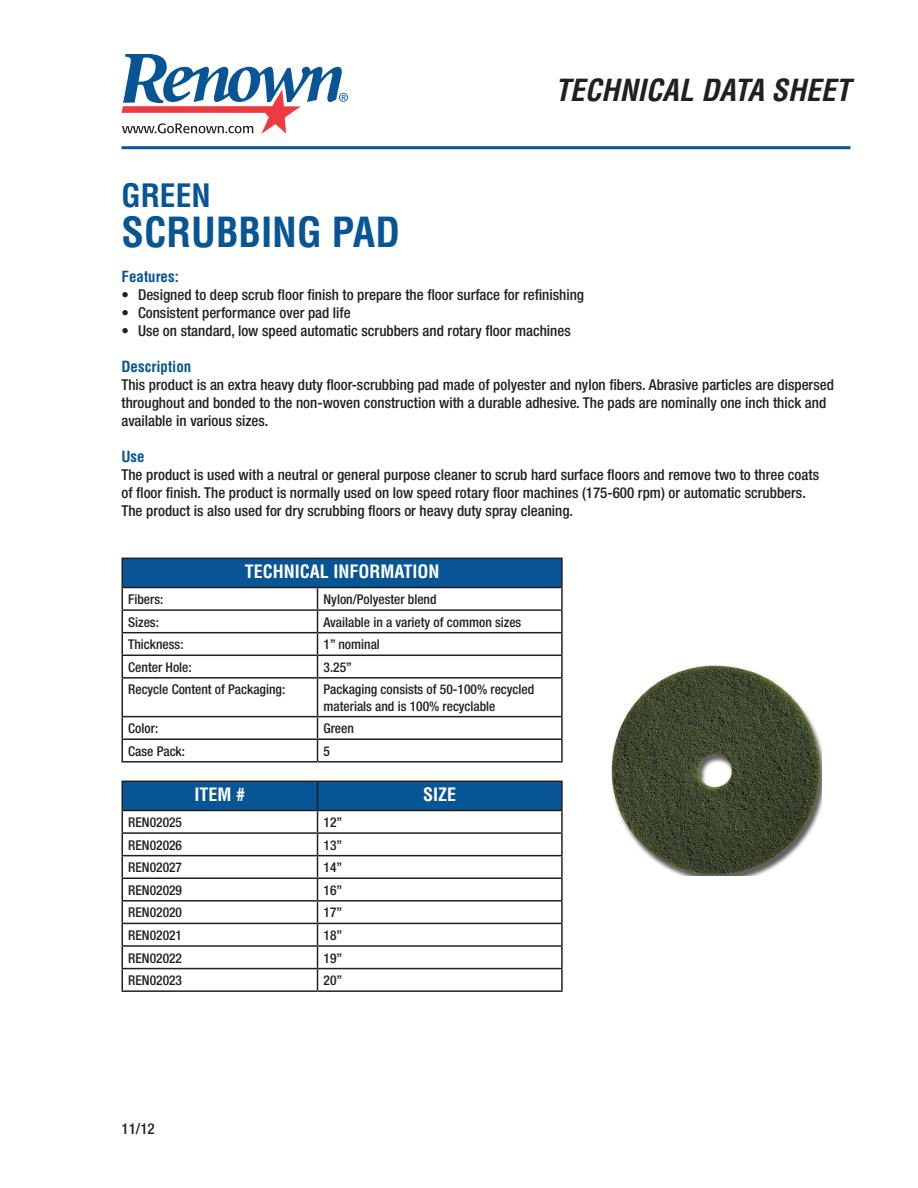
<style>
.page{position:relative;width:918px;height:1188px;background:#fff}
.page>*{position:absolute;margin:0;border:0;box-sizing:border-box;transform-origin:0 0}
.t1{font:700 condensed 40.5px "Helvetica";color:#075595}
.t2{font:700 condensed 31.5px "Helvetica";color:#075595}
.t3{font:italic 700 condensed 29.7px "Helvetica";color:#231f20}
.t4{font:700 condensed 18px "Helvetica";color:#fff}
.t5{font:500 condensed 15px/18px "Helvetica Neue";color:#231f20}
.t6{font:700 condensed 15px "Helvetica";color:#075595}
.t7{font:500 condensed 13.5px/16.2px "Helvetica Neue";color:#231f20}
</style>
<div class="page">
<svg style="left:121px;top:54px;width:227px;height:80px"></svg>
<hr style="left:122px;top:146px;width:728px;height:3px;background:#075595">
<div style="left:122px;top:558px;width:440px;height:30px;background:#075595"></div>
<hr style="left:122px;top:587px;width:196px;height:1px;background:#231f20">
<hr style="left:318px;top:587px;width:245px;height:1px;background:#231f20">
<hr style="left:122px;top:609px;width:196px;height:2px;background:#231f20">
<hr style="left:318px;top:609px;width:245px;height:2px;background:#231f20">
<hr style="left:122px;top:632px;width:196px;height:1px;background:#231f20">
<hr style="left:318px;top:632px;width:245px;height:1px;background:#231f20">
<hr style="left:122px;top:655px;width:196px;height:1px;background:#231f20">
<hr style="left:318px;top:655px;width:245px;height:1px;background:#231f20">
<svg style="left:317px;top:588px;width:1px;height:89px"></svg>
<hr style="left:122px;top:677px;width:196px;height:2px;background:#231f20">
<hr style="left:318px;top:677px;width:245px;height:2px;background:#231f20">
<hr style="left:317px;top:679px;width:1px;height:37px;background:#231f20">
<hr style="left:122px;top:716px;width:196px;height:1px;background:#231f20">
<hr style="left:318px;top:716px;width:245px;height:1px;background:#231f20">
<hr style="left:122px;top:738px;width:196px;height:2px;background:#231f20">
<hr style="left:318px;top:738px;width:245px;height:2px;background:#231f20">
<svg style="left:317px;top:717px;width:1px;height:44px"></svg>
<hr style="left:122px;top:761px;width:196px;height:2px;background:#231f20">
<hr style="left:318px;top:761px;width:245px;height:2px;background:#231f20">
<hr style="left:122px;top:558px;width:196px;height:1px;background:#231f20">
<hr style="left:318px;top:558px;width:245px;height:1px;background:#231f20">
<hr style="left:561px;top:559px;width:2px;height:28px;background:#231f20">
<hr style="left:561px;top:588px;width:2px;height:21px;background:#231f20">
<hr style="left:561px;top:611px;width:2px;height:21px;background:#231f20">
<hr style="left:561px;top:633px;width:2px;height:22px;background:#231f20">
<svg style="left:122px;top:559px;width:1px;height:118px"></svg>
<hr style="left:561px;top:656px;width:2px;height:21px;background:#231f20">
<hr style="left:122px;top:679px;width:1px;height:37px;background:#231f20">
<hr style="left:561px;top:679px;width:2px;height:37px;background:#231f20">
<hr style="left:561px;top:717px;width:2px;height:21px;background:#231f20">
<svg style="left:122px;top:717px;width:1px;height:44px"></svg>
<hr style="left:561px;top:740px;width:2px;height:21px;background:#231f20">
<hr style="left:318px;top:810px;width:245px;height:1px;background:#231f20">
<hr style="left:318px;top:832px;width:245px;height:2px;background:#231f20">
<hr style="left:318px;top:855px;width:245px;height:1px;background:#231f20">
<hr style="left:318px;top:877px;width:245px;height:2px;background:#231f20">
<hr style="left:318px;top:900px;width:245px;height:2px;background:#231f20">
<hr style="left:318px;top:923px;width:245px;height:1px;background:#231f20">
<hr style="left:318px;top:945px;width:245px;height:2px;background:#231f20">
<hr style="left:318px;top:968px;width:245px;height:1px;background:#231f20">
<hr style="left:122px;top:990px;width:196px;height:2px;background:#231f20">
<hr style="left:318px;top:990px;width:245px;height:2px;background:#231f20">
<hr style="left:318px;top:781px;width:245px;height:1px;background:#231f20">
<hr style="left:561px;top:782px;width:2px;height:28px;background:#231f20">
<hr style="left:561px;top:811px;width:2px;height:21px;background:#231f20">
<hr style="left:561px;top:834px;width:2px;height:21px;background:#231f20">
<hr style="left:561px;top:856px;width:2px;height:21px;background:#231f20">
<hr style="left:561px;top:879px;width:2px;height:21px;background:#231f20">
<hr style="left:561px;top:902px;width:2px;height:21px;background:#231f20">
<hr style="left:561px;top:924px;width:2px;height:21px;background:#231f20">
<hr style="left:561px;top:947px;width:2px;height:21px;background:#231f20">
<svg style="left:122px;top:781px;width:440px;height:209px"></svg>
<hr style="left:561px;top:969px;width:2px;height:21px;background:#231f20">
<img style="left:611px;top:665px;width:211px;height:210px">
<p class="t3" style="left:555px;top:72px;width:297px">TECHNICAL DATA SHEET</p>
<p class="t2" style="left:122px;top:176px;width:91px">GREEN</p>
<p class="t1" style="left:122px;top:208px;width:280px">SCRUBBING PAD</p>
<p class="t6" style="left:122px;top:267px;width:59px">Features:</p>
<p class="t5" style="left:122px;top:285px;width:464px">• Designed to deep scrub floor finish to prepare the floor surface for refinishing</p>
<p class="t5" style="left:122px;top:303px;width:231px">• Consistent performance over pad life</p>
<p class="t5" style="left:122px;top:321px;width:451px">• Use on standard, low speed automatic scrubbers and rotary floor machines</p>
<p class="t6" style="left:122px;top:357px;width:71px">Description</p>
<p class="t5" style="left:122px;top:375px;width:714px">This product is an extra heavy duty floor-scrubbing pad made of polyester and nylon fibers. Abrasive particles are dispersed throughout and bonded to the non-woven construction with a durable adhesive. The pads are nominally one inch thick and available in various sizes.</p>
<p class="t6" style="left:122px;top:447px;width:25px">Use</p>
<p class="t5" style="left:122px;top:465px;width:699px">The product is used with a neutral or general purpose cleaner to scrub hard surface floors and remove two to three coats of floor finish. The product is normally used on low speed rotary floor machines (175-600 rpm) or automatic scrubbers.<br>The product is also used for dry scrubbing floors or heavy duty spray cleaning.</p>
<p class="t4" style="left:245px;top:561px;width:196px">TECHNICAL INFORMATION</p>
<p class="t7" style="left:128px;top:591px;width:37px">Fibers:</p>
<p class="t7" style="left:324px;top:591px;width:115px">Nylon/Polyester blend</p>
<p class="t7" style="left:128px;top:614px;width:32px">Sizes:</p>
<p class="t7" style="left:324px;top:614px;width:199px">Available in a variety of common sizes</p>
<p class="t7" style="left:128px;top:636px;width:57px">Thickness:</p>
<p class="t7" style="left:324px;top:636px;width:58px">1” nominal</p>
<p class="t7" style="left:128px;top:659px;width:65px">Center Hole:</p>
<p class="t7" style="left:324px;top:659px;width:30px">3.25”</p>
<p class="t7" style="left:128px;top:681px;width:159px">Recycle Content of Packaging:</p>
<p class="t7" style="left:324px;top:681px;width:212px">Packaging consists of 50-100% recycled materials and is 100% recyclable</p>
<p class="t7" style="left:128px;top:720px;width:31px">Color:</p>
<p class="t7" style="left:324px;top:720px;width:32px">Green</p>
<p class="t7" style="left:128px;top:743px;width:58px">Case Pack:</p>
<p class="t7" style="left:324px;top:743px;width:8px">5</p>
<p class="t4" style="left:195px;top:784px;width:52px">ITEM #</p>
<p class="t4" style="left:423px;top:784px;width:35px">SIZE</p>
<p class="t7" style="left:128px;top:814px;width:55px">REN02025</p>
<p class="t7" style="left:324px;top:814px;width:20px">12”</p>
<p class="t7" style="left:128px;top:837px;width:55px">REN02026</p>
<p class="t7" style="left:324px;top:837px;width:20px">13”</p>
<p class="t7" style="left:128px;top:859px;width:55px">REN02027</p>
<p class="t7" style="left:324px;top:859px;width:20px">14”</p>
<p class="t7" style="left:128px;top:882px;width:55px">REN02029</p>
<p class="t7" style="left:324px;top:882px;width:20px">16”</p>
<p class="t7" style="left:128px;top:904px;width:55px">REN02020</p>
<p class="t7" style="left:324px;top:904px;width:20px">17”</p>
<p class="t7" style="left:128px;top:927px;width:55px">REN02021</p>
<p class="t7" style="left:324px;top:927px;width:20px">18”</p>
<p class="t7" style="left:128px;top:950px;width:55px">REN02022</p>
<p class="t7" style="left:324px;top:950px;width:20px">19”</p>
<p class="t7" style="left:128px;top:972px;width:55px">REN02023</p>
<p class="t7" style="left:324px;top:972px;width:20px">20”</p>
<p class="t5" style="left:122px;top:1119px;width:35px">11/12</p>
</div>
